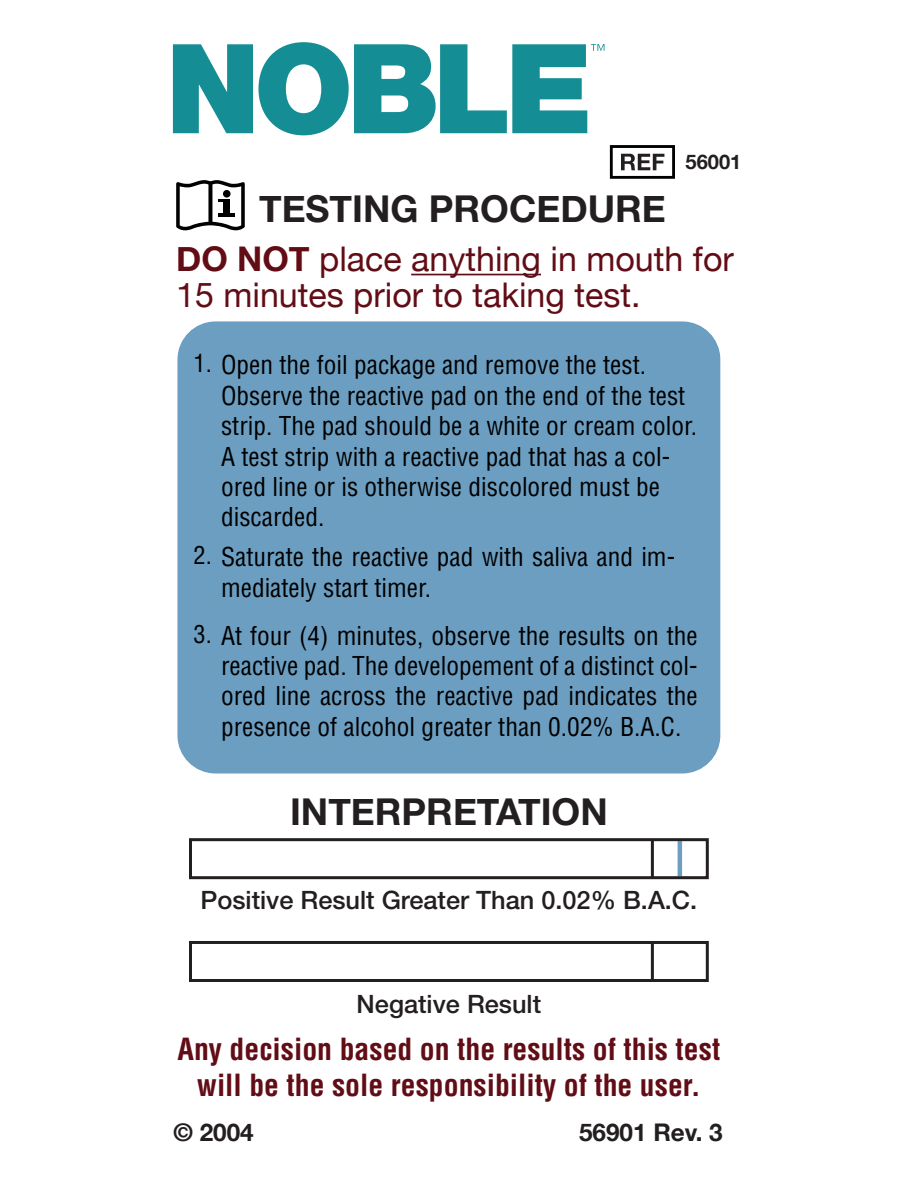
<style>
.page{position:relative;width:918px;height:1188px;background:#fff}
.page>*{position:absolute;margin:0;border:0;box-sizing:border-box;transform-origin:0 0}
.t1{font:700 37.05px "Helvetica Neue";color:#231f20}
.t2{font:34.05px/35.5px "Helvetica Neue";color:#620d16}
.t3{font:700 condensed 29.85px/35.7px "Helvetica";color:#620d16;text-align:center}
.t4{font:condensed 25.35px/30.5px "Helvetica";color:#000}
.t5{font:500 25.35px "Helvetica Neue";color:#231f20}
.t6{font:700 24.3px "Helvetica Neue";color:#231f20}
.t7{font:condensed 24.3px "Helvetica";color:#000}
.t8{font:700 20.1px "Helvetica Neue";color:#231f20}
.s1{font-weight:700}
</style>
<div class="page">
<hr style="left:411px;top:274px;width:130px;height:1px;background:#620d16">
<svg style="left:173px;top:42px;width:432px;height:93px"></svg>
<svg style="left:609px;top:145px;width:66px;height:34px"></svg>
<svg style="left:176px;top:180px;width:69px;height:50px"></svg>
<div style="left:223px;top:199px;width:7px;height:16px;background:#000"></div>
<hr style="left:218px;top:214px;width:17px;height:3px;background:#000">
<div style="left:223px;top:190px;width:8px;height:8px;background:#000;border-radius:50%"></div>
<div style="left:177px;top:321px;width:543px;height:452px;background:#6b9ec1;border-radius:38px"></div>
<hr style="left:678px;top:841px;width:4px;height:35px;background:#6b9ec1">
<div style="left:189px;top:838px;width:520px;height:41px;border:3px solid #231f20"></div>
<hr style="left:651px;top:840px;width:3px;height:38px;background:#231f20">
<div style="left:189px;top:941px;width:520px;height:41px;border:3px solid #231f20"></div>
<hr style="left:651px;top:942px;width:3px;height:38px;background:#231f20">
<h1 class="t1" style="left:259px;top:186px;width:408px">TESTING PROCEDURE</h1>
<p class="t8" style="left:686px;top:150px;width:57px">56001</p>
<h2 class="t2" style="left:176px;top:241px;width:559px"><span class="s1">DO NOT</span> place anything in mouth for<br>15 minutes prior to taking test.</h2>
<p class="t7" style="left:194px;top:348px;width:20px">1.</p>
<p class="t7" style="left:194px;top:540px;width:20px">2.</p>
<p class="t7" style="left:194px;top:619px;width:20px">3.</p>
<p class="t4" style="left:221px;top:349px;width:478px">Open the foil package and remove the test.<br>Observe the reactive pad on the end of the test strip. The pad should be a white or cream color.<br>A test strip with a reactive pad that has a col&shy;ored line or is otherwise discolored must be discarded.</p>
<p class="t4" style="left:221px;top:542px;width:456px">Saturate the reactive pad with saliva and im&shy;mediately start timer.</p>
<p class="t4" style="left:221px;top:620px;width:478px;text-align:justify">At four (4) minutes, observe the results on the reactive pad. The developement of a distinct col&shy;ored line across the reactive pad indicates the presence of alcohol greater than 0.02% B.A.C.</p>
<h1 class="t1" style="left:290px;top:789px;width:319px">INTERPRETATION</h1>
<p class="t5" style="left:200px;top:885px;width:498px">Positive Result Greater Than 0.02% B.A.C.</p>
<p class="t5" style="left:357px;top:989px;width:186px">Negative Result</p>
<p class="t3" style="left:177px;top:1031px;width:544px">Any decision based on the results of this test will be the sole responsibility of the user.</p>
<p class="t6" style="left:174px;top:1117px;width:82px">© 2004</p>
<p class="t6" style="left:579px;top:1117px;width:145px">56901 Rev. 3</p>
</div>
